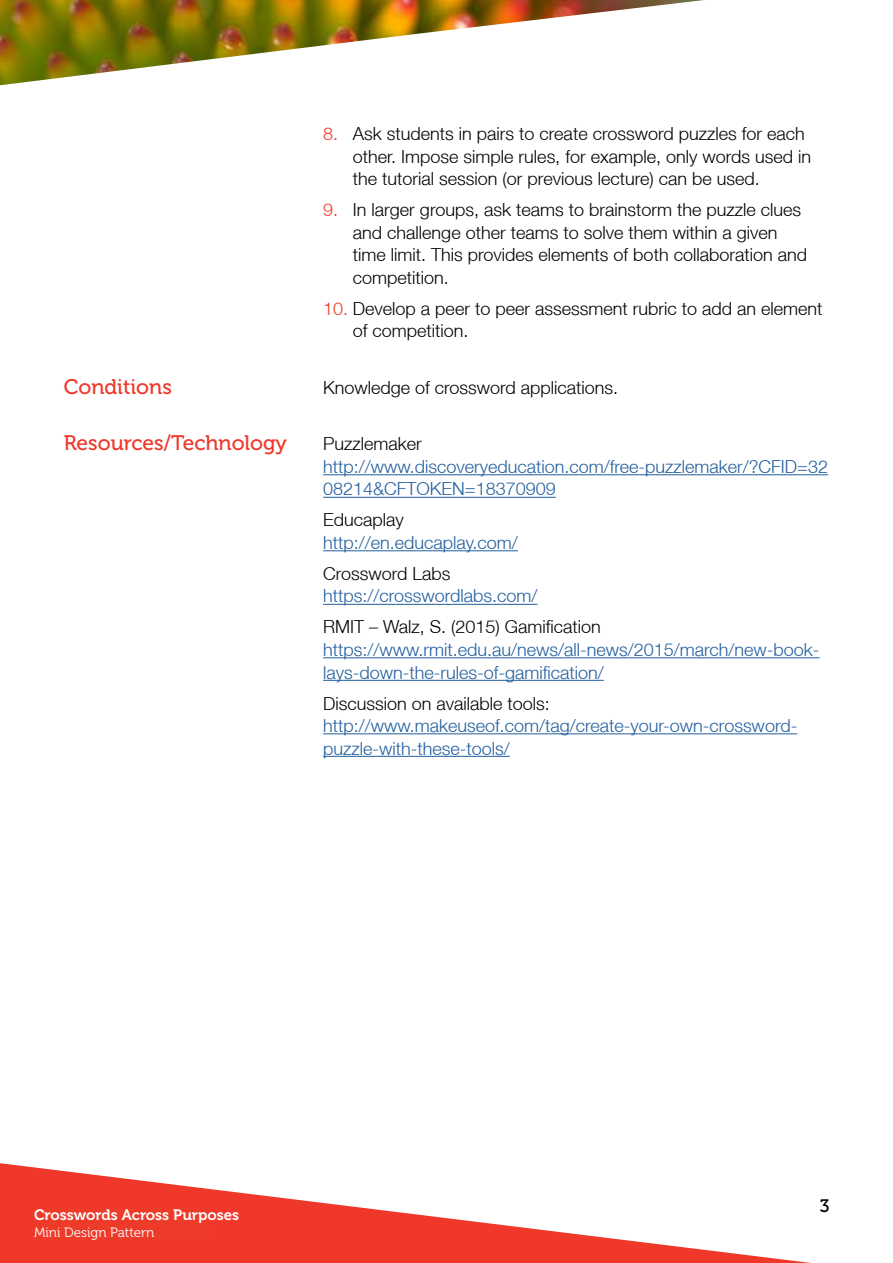
<style>
.page{position:relative;width:893px;height:1263px;background:#fff}
.page>*{position:absolute;margin:0;border:0;box-sizing:border-box;transform-origin:0 0}
.t1{font:21px "Museo 500";color:#ef3829}
.t2{font:300 18px/22.5px "Helvetica Neue LT";color:#000}
.t3{font:300 18px/22.5px "Helvetica Neue LT";color:#215e9e}
.t4{font:18px "Museo 500";color:#000}
.t5{font:15px "Museo 700";color:#fff}
.t6{font:13.5px "Museo 300";color:#fff}
.s1{color:#ef3829}
</style>
<div class="page">
<svg style="left:0;top:1163px;width:811px;height:100px"></svg>
<img style="left:0;top:0;width:704px;height:86px">
<hr style="left:323px;top:474px;width:505px;height:1px;background:#215e9e">
<hr style="left:323px;top:497px;width:233px;height:1px;background:#215e9e">
<hr style="left:323px;top:550px;width:195px;height:1px;background:#215e9e">
<hr style="left:323px;top:604px;width:214px;height:1px;background:#215e9e">
<hr style="left:323px;top:657px;width:497px;height:1px;background:#215e9e">
<hr style="left:323px;top:680px;width:281px;height:1px;background:#215e9e">
<hr style="left:323px;top:733px;width:474px;height:1px;background:#215e9e">
<hr style="left:323px;top:756px;width:187px;height:1px;background:#215e9e">
<div style="left:34px;top:1208px;width:176px;height:32px;background:#ee3a29"></div>
<p class="t2" style="left:353px;top:122px;width:460px;text-indent:-30px"><span class="s1">8.</span> Ask students in pairs to create crossword puzzles for each other. Impose simple rules, for example, only words used in the tutorial session (or previous lecture) can be used.</p>
<p class="t2" style="left:353px;top:198px;width:456px;text-indent:-30px"><span class="s1">9.</span> In larger groups, ask teams to brainstorm the puzzle clues and challenge other teams to solve them within a given time limit. This provides elements of both collaboration and competition.</p>
<p class="t2" style="left:353px;top:297px;width:471px;text-indent:-30px"><span class="s1">10.</span> Develop a peer to peer assessment rubric to add an element of competition.</p>
<p class="t1" style="left:64px;top:375px;width:110px">Conditions</p>
<p class="t2" style="left:323px;top:376px;width:297px">Knowledge of crossword applications.</p>
<p class="t1" style="left:64px;top:432px;width:225px">Resources/Technology</p>
<p class="t2" style="left:323px;top:432px;width:100px">Puzzlemaker</p>
<p class="t3" style="left:323px;top:455px;width:506px">http://www.discoveryeducation.com/free-puzzlemaker/?CFID=32<br>08214&amp;CFTOKEN=18370909</p>
<p class="t2" style="left:323px;top:508px;width:82px">Educaplay</p>
<p class="t3" style="left:323px;top:531px;width:196px">http://en.educaplay.com/</p>
<p class="t2" style="left:323px;top:562px;width:129px">Crossword Labs</p>
<p class="t3" style="left:323px;top:584px;width:216px">https://crosswordlabs.com/</p>
<p class="t2" style="left:323px;top:615px;width:279px">RMIT – Walz, S. (2015) Gamification</p>
<p class="t3" style="left:323px;top:638px;width:498px">https://www.rmit.edu.au/news/all-news/2015/march/new-book&shy;lays-down-the-rules-of-gamification/</p>
<p class="t2" style="left:323px;top:691px;width:228px">Discussion on available tools:</p>
<p class="t3" style="left:323px;top:714px;width:476px">http://www.makeuseof.com/tag/create-your-own-crossword&shy;puzzle-with-these-tools/</p>
<p class="t5" style="left:34px;top:1206px;width:207px">Crosswords Across Purposes</p>
<p class="t6" style="left:34px;top:1225px;width:122px">Mini Design Pattern</p>
<p class="t5" style="left:34px;top:1207px;width:167px">D ag and Drop Quizzes</p>
<p class="t4" style="left:820px;top:1195px;width:11px">3</p>
</div>
